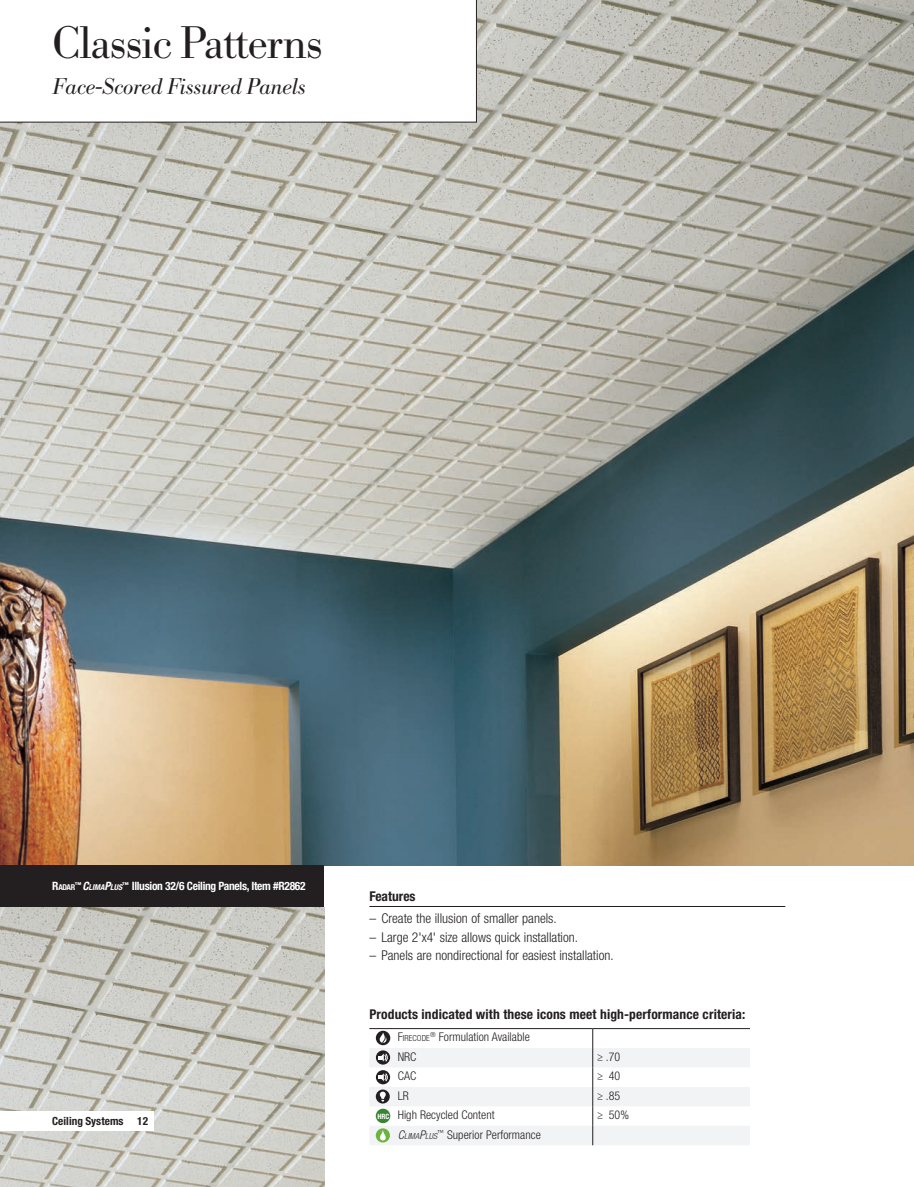
<style>
.page{position:relative;width:914px;height:1187px;background:#fff}
.page>*{position:absolute;margin:0;border:0;box-sizing:border-box;transform-origin:0 0}
.t1{font:300 45px "Bodoni BE";letter-spacing:-.025em;color:#231f20}
.t2{font:italic 300 22.5px "Bodoni BE";letter-spacing:-.01em;color:#231f20}
.t3{font:300 condensed 13.5px "Helvetica Neue LT Std";color:#231f20}
.t4{font:700 condensed 13.5px "Helvetica Neue LT Std";letter-spacing:.01em;color:#231f20}
.t5{font:300 condensed 12px "Helvetica Neue LT Std";letter-spacing:.005em;color:#231f20}
.t6{font:700 condensed 11.55px "Helvetica Neue LT Std";letter-spacing:-.025em;color:#fff}
.t7{font:700 condensed 11.25px "Helvetica Neue LT Std";letter-spacing:.005em;color:#231f20}
.t8{font:italic 300 condensed 8.4px "Helvetica Neue LT Std";letter-spacing:.005em;color:#231f20}
.t9{font:300 condensed 8.4px "Helvetica Neue LT Std";letter-spacing:.005em;color:#231f20}
.t10{font:italic 700 condensed 8.1px "Helvetica Neue LT Std";letter-spacing:-.015em;color:#fff}
.t11{font:700 condensed 7.2px "Helvetica Neue";color:#fff}
.s1{font-style:normal;font-size:11.55px}
.s2{font-style:normal}
.s3{font-size:11.55px}
.s4{font-size:12px}
</style>
<div class="page">
<img style="left:0;top:907px;width:324px;height:280px">
<img style="left:0;top:0;width:913px;height:866px">
<svg style="left:0;top:0;width:476px;height:122px"></svg>
<div style="left:0;top:866px;width:324px;height:41px;background:#231f20"></div>
<div style="left:0;top:1111px;width:153px;height:19px;background:#fff"></div>
<hr style="left:369px;top:906px;width:416px;height:1px;background:#231f20">
<hr style="left:369px;top:1028px;width:223px;height:1px;background:#231f20">
<hr style="left:592px;top:1028px;width:158px;height:1px;background:#231f20">
<svg style="left:369px;top:1029px;width:381px;height:116px"></svg>
<h1 class="t1" style="left:52px;top:17px;width:272px">Classic Patterns</h1>
<h2 class="t2" style="left:52px;top:73px;width:255px">Face-Scored Fissured Panels</h2>
<p class="t10" style="left:52px;top:883px;width:71px"><span class="s1">R</span><span class="s2">ADAR</span><sup>™</sup><span class="s3">C</span>LIMA<span class="s3">P</span>LUS</p>
<p class="t6" style="left:122px;top:879px;width:185px"><sup>™</sup> Illusion 32/6 Ceiling Panels, Item #R2862</p>
<p class="t7" style="left:52px;top:1114px;width:98px">Ceiling Systems 12</p>
<p class="t4" style="left:369px;top:888px;width:48px">Features</p>
<p class="t3" style="left:369px;top:910px;width:189px">– Create the illusion of smaller panels.</p>
<p class="t3" style="left:369px;top:929px;width:210px">– Large 2'x4' size allows quick installation.</p>
<p class="t3" style="left:369px;top:948px;width:246px">– Panels are nondirectional for easiest installation.</p>
<p class="t4" style="left:369px;top:1006px;width:377px">Products indicated with these icons meet high-performance criteria:</p>
<p class="t11" style="left:377px;top:1112px;width:13px">HRC</p>
<p class="t9" style="left:398px;top:1034px;width:34px"><span class="s4">F</span>IRECODE</p>
<p class="t5" style="left:430px;top:1030px;width:101px"><sup>®</sup> Formulation Available</p>
<p class="t5" style="left:398px;top:1050px;width:20px">NRC</p>
<p class="t5" style="left:597px;top:1050px;width:25px">≥ .70</p>
<p class="t5" style="left:398px;top:1069px;width:20px">CAC</p>
<p class="t5" style="left:597px;top:1069px;width:25px">≥ 40</p>
<p class="t5" style="left:398px;top:1089px;width:13px">LR</p>
<p class="t5" style="left:597px;top:1089px;width:25px">≥ .85</p>
<p class="t5" style="left:398px;top:1108px;width:98px">High Recycled Content</p>
<p class="t5" style="left:597px;top:1108px;width:33px">≥ 50%</p>
<p class="t8" style="left:398px;top:1131px;width:41px"><span class="s4">C</span>LIMA<span class="s4">P</span>LUS</p>
<p class="t5" style="left:437px;top:1127px;width:105px"><sup>™</sup> Superior Performance</p>
</div>
